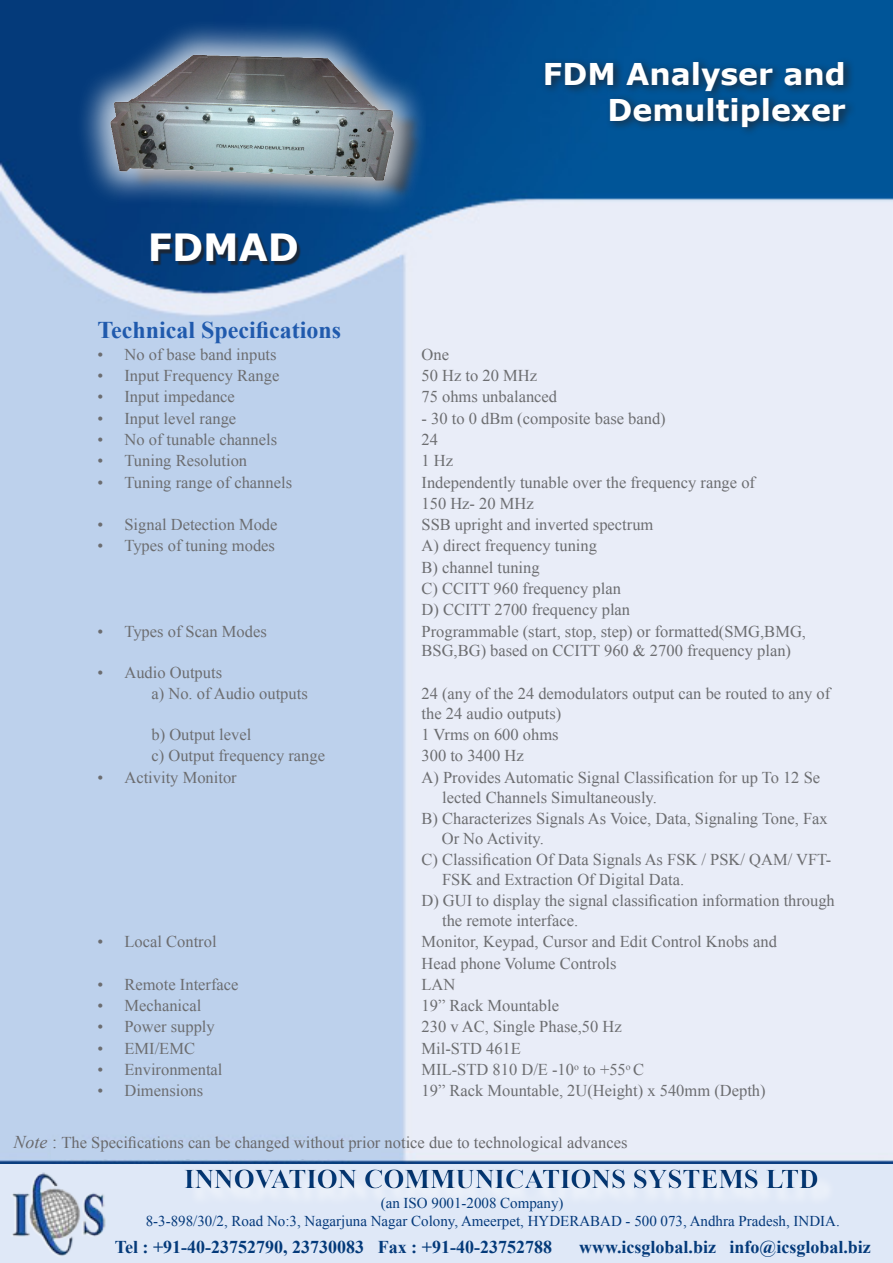
<style>
.page{position:relative;width:893px;height:1263px;background:#fff}
.page>*{position:absolute;margin:0;border:0;box-sizing:border-box;transform-origin:0 0}
.t1{font:700 37.5px "Verdana";color:#fff}
.t2{font:700 30px/36px "Verdana";color:#fff;text-align:right}
.t3{font:700 27px "Times New Roman";color:#043a7a}
.t4{font:700 24px "Times New Roman";color:#205aad}
.t5{font:700 18px "Times New Roman";color:#043a7a}
.t6{font:16.5px/19.8px "Times New Roman";color:#6c6d70}
.t7{font:16.5px "Times New Roman";color:#69696c}
.t8{font:15px "Times New Roman";color:#04397b}
.t9{font:15px "Times New Roman";color:#043a7a}
.s1{font-style:italic;font-size:18px}
.s2{font-size:18px}
</style>
<div class="page">
<img style="left:0;top:0;width:893px;height:1263px">
<div style="left:51px;top:1145px;width:330px;height:14px;background:#bdd1ec"></div>
<div style="left:1px;top:1165px;width:892px;height:98px;background:#dfe8f7"></div>
<img style="left:12px;top:1172px;width:94px;height:84px">
<div style="left:171px;top:1160px;width:661px;height:38px;background:#231f20;opacity:.5"></div>
<div style="left:153px;top:236px;width:148px;height:30px;background:#231f20;opacity:.75"></div>
<div style="left:540px;top:57px;width:316px;height:81px;background:#231f20;opacity:.75"></div>
<div style="left:71px;top:16px;width:355px;height:197px;background:#fff;opacity:.75"></div>
<img style="left:111px;top:55px;width:297px;height:129px">
<p class="t1" style="left:148px;top:224px;width:153px">FDMAD</p>
<p class="t2" style="left:543px;top:55px;width:304px">FDM Analyser and<br>Demultiplexer</p>
<p class="t4" style="left:97px;top:314px;width:245px">Technical Specifications</p>
<p class="t6" style="left:97px;top:344px;width:181px">• No of base band inputs</p>
<p class="t6" style="left:421px;top:344px;width:29px">One</p>
<p class="t6" style="left:97px;top:365px;width:183px">• Input Frequency Range</p>
<p class="t6" style="left:421px;top:365px;width:117px">50 Hz to 20 MHz</p>
<p class="t6" style="left:97px;top:387px;width:139px">• Input impedance</p>
<p class="t6" style="left:421px;top:387px;width:137px">75 ohms unbalanced</p>
<p class="t6" style="left:97px;top:408px;width:140px">• Input level range</p>
<p class="t6" style="left:421px;top:408px;width:246px">- 30 to 0 dBm (composite base band)</p>
<p class="t6" style="left:97px;top:429px;width:181px">• No of tunable channels</p>
<p class="t6" style="left:421px;top:429px;width:18px">24</p>
<p class="t6" style="left:97px;top:451px;width:151px">• Tuning Resolution</p>
<p class="t6" style="left:421px;top:451px;width:33px">1 Hz</p>
<p class="t6" style="left:97px;top:472px;width:196px">• Tuning range of channels</p>
<p class="t6" style="left:421px;top:472px;width:335px">Independently tunable over the frequency range of</p>
<p class="t6" style="left:421px;top:493px;width:114px">150 Hz- 20 MHz</p>
<p class="t6" style="left:97px;top:514px;width:182px">• Signal Detection Mode</p>
<p class="t6" style="left:421px;top:514px;width:233px">SSB upright and inverted spectrum</p>
<p class="t6" style="left:97px;top:536px;width:179px">• Types of tuning modes</p>
<p class="t6" style="left:421px;top:536px;width:177px">A) direct frequency tuning</p>
<p class="t6" style="left:421px;top:557px;width:120px">B) channel tuning</p>
<p class="t6" style="left:421px;top:578px;width:201px">C) CCITT 960 frequency plan</p>
<p class="t6" style="left:421px;top:600px;width:210px">D) CCITT 2700 frequency plan</p>
<p class="t6" style="left:97px;top:621px;width:171px">• Types of Scan Modes</p>
<p class="t6" style="left:421px;top:621px;width:386px">Programmable (start, stop, step) or formatted(SMG,BMG,<br>BSG,BG) based on CCITT 960 &amp; 2700 frequency plan)</p>
<p class="t6" style="left:97px;top:662px;width:126px">• Audio Outputs</p>
<p class="t6" style="left:151px;top:683px;width:158px">a) No. of Audio outputs</p>
<p class="t6" style="left:421px;top:683px;width:410px">24 (any of the 24 demodulators output can be routed to any of the 24 audio outputs)</p>
<p class="t6" style="left:151px;top:724px;width:101px">b) Output level</p>
<p class="t6" style="left:421px;top:724px;width:139px">1 Vrms on 600 ohms</p>
<p class="t6" style="left:151px;top:746px;width:175px">c) Output frequency range</p>
<p class="t6" style="left:421px;top:746px;width:104px">300 to 3400 Hz</p>
<p class="t6" style="left:97px;top:767px;width:141px">• Activity Monitor</p>
<p class="t6" style="left:442px;top:767px;width:380px;text-indent:-21px">A) Provides Automatic Signal Classification for up To 12 Se lected Channels Simultaneously.</p>
<p class="t6" style="left:442px;top:808px;width:387px;text-indent:-20px">B) Characterizes Signals As Voice, Data, Signaling Tone, Fax<br>Or No Activity.</p>
<p class="t6" style="left:442px;top:849px;width:391px;text-indent:-21px">C) Classification Of Data Signals As FSK / PSK/ QAM/ VFT-<br>FSK and Extraction Of Digital Data.</p>
<p class="t6" style="left:442px;top:890px;width:394px;text-indent:-21px">D) GUI to display the signal classification information through the remote interface.</p>
<p class="t6" style="left:97px;top:931px;width:121px">• Local Control</p>
<p class="t6" style="left:421px;top:931px;width:357px">Monitor, Keypad, Cursor and Edit Control Knobs and</p>
<p class="t6" style="left:421px;top:953px;width:197px">Head phone Volume Controls</p>
<p class="t6" style="left:97px;top:974px;width:143px">• Remote Interface</p>
<p class="t6" style="left:421px;top:974px;width:35px">LAN</p>
<p class="t6" style="left:97px;top:995px;width:105px">• Mechanical</p>
<p class="t6" style="left:421px;top:995px;width:139px">19” Rack Mountable</p>
<p class="t6" style="left:97px;top:1017px;width:119px">• Power supply</p>
<p class="t6" style="left:421px;top:1017px;width:202px">230 v AC, Single Phase,50 Hz</p>
<p class="t6" style="left:97px;top:1038px;width:99px">• EMI/EMC</p>
<p class="t6" style="left:421px;top:1038px;width:101px">Mil-STD 461E</p>
<p class="t6" style="left:97px;top:1059px;width:127px">• Environmental</p>
<p class="t6" style="left:421px;top:1059px;width:224px">MIL-STD 810 D/E -10<sup>o</sup> to +55<sup>o</sup> C</p>
<p class="t6" style="left:97px;top:1081px;width:107px">• Dimensions</p>
<p class="t6" style="left:421px;top:1081px;width:346px">19” Rack Mountable, 2U(Height) x 540mm (Depth)</p>
<p class="t7" style="left:14px;top:1131px;width:615px"><span class="s1">Note</span> <span class="s2">:</span> The Specifications can be changed without prior notice due to technological advances</p>
<h3 class="t3" style="left:184px;top:1161px;width:636px">INNOVATION COMMUNICATIONS SYSTEMS LTD</h3>
<p class="t9" style="left:381px;top:1193px;width:184px">(an ISO 9001-2008 Company)</p>
<p class="t8" style="left:146px;top:1211px;width:695px">8-3-898/30/2, Road No:3, Nagarjuna Nagar Colony, Ameerpet, HYDERABAD - 500 073, Andhra Pradesh, INDIA.</p>
<p class="t5" style="left:115px;top:1234px;width:439px">Tel : +91-40-23752790, 23730083 Fax : +91-40-23752788</p>
<p class="t5" style="left:579px;top:1234px;width:293px">www.icsglobal.biz info@icsglobal.biz</p>
</div>
